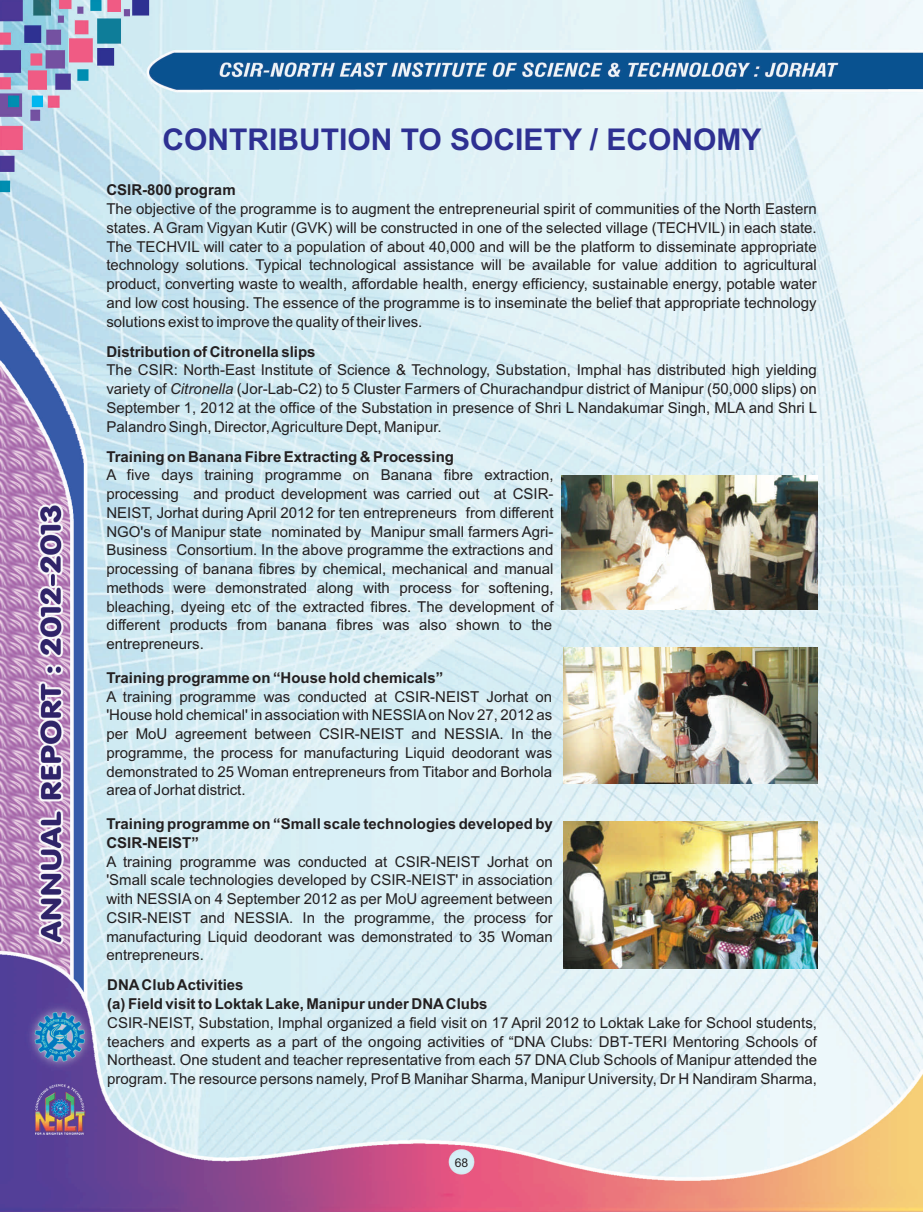
<style>
.page{position:relative;width:923px;height:1212px;background:#fff}
.page>*{position:absolute;margin:0;border:0;box-sizing:border-box;transform-origin:0 0}
.t1{font:700 30px "Arial";color:#2e3092}
.t2{font:15px/18.8px "Arial";color:#231f20;text-align:justify}
.t3{font:700 15px/18.8px "Arial";color:#231f20}
.t4{font:12.15px "Arial";color:#231f20}
.s1{font-style:italic}
</style>
<div class="page">
<img style="left:0;top:0;width:923px;height:1212px">
<img style="left:562px;top:476px;width:255px;height:134px">
<img style="left:563px;top:648px;width:254px;height:135px">
<img style="left:563px;top:821px;width:254px;height:148px">
<h1 class="t1" style="left:162px;top:128px;width:600px">CONTRIBUTION TO SOCIETY / ECONOMY</h1>
<p class="t3" style="left:106px;top:182px;width:131px">CSIR-800 program</p>
<p class="t2" style="left:106px;top:201px;width:712px">The objective of the programme is to augment the entrepreneurial spirit of communities of the North Eastern states. A Gram Vigyan Kutir (GVK) will be constructed in one of the selected village (TECHVIL) in each state.<br>The TECHVIL will cater to a population of about 40,000 and will be the platform to disseminate appropriate technology solutions. Typical technological assistance will be available for value addition to agricultural product, converting waste to wealth, affordable health, energy efficiency, sustainable energy, potable water and low cost housing. The essence of the programme is to inseminate the belief that appropriate technology solutions exist to improve the quality of their lives.</p>
<p class="t3" style="left:106px;top:343px;width:211px">Distribution of Citronella slips</p>
<p class="t2" style="left:106px;top:362px;width:712px">The CSIR: North-East Institute of Science &amp; Technology, Substation, Imphal has distributed high yielding variety of <span class="s1">Citronella</span> (Jor-Lab-C2) to 5 Cluster Farmers of Churachandpur district of Manipur (50,000 slips) on September 1, 2012 at the office of the Substation in presence of Shri L Nandakumar Singh, MLA and Shri L Palandro Singh, Director, Agriculture Dept, Manipur.</p>
<p class="t3" style="left:106px;top:448px;width:349px">Training on Banana Fibre Extracting &amp; Processing</p>
<p class="t2" style="left:106px;top:467px;width:449px">A five days training programme on Banana fibre extraction, processing and product development was carried out at CSIR-NEIST, Jorhat during April 2012 for ten entrepreneurs from different NGO's of Manipur state nominated by Manipur small farmers Agri-Business Consortium. In the above programme the extractions and processing of banana fibres by chemical, mechanical and manual methods were demonstrated along with process for softening, bleaching, dyeing etc of the extracted fibres. The development of different products from banana fibres was also shown to the entrepreneurs.</p>
<p class="t3" style="left:106px;top:669px;width:338px">Training programme on “House hold chemicals”</p>
<p class="t2" style="left:106px;top:688px;width:447px">A training programme was conducted at CSIR-NEIST Jorhat on 'House hold chemical' in association with NESSIAon Nov 27, 2012 as per MoU agreement between CSIR-NEIST and NESSIA. In the programme, the process for manufacturing Liquid deodorant was demonstrated to 25 Woman entrepreneurs from Titabor and Borhola area of Jorhat district.</p>
<p class="t3" style="left:106px;top:816px;width:448px">Training programme on “Small scale technologies developed by<br>CSIR-NEIST”</p>
<p class="t2" style="left:106px;top:853px;width:448px">A training programme was conducted at CSIR-NEIST Jorhat on 'Small scale technologies developed by CSIR-NEIST' in association with NESSIA on 4 September 2012 as per MoU agreement between CSIR-NEIST and NESSIA. In the programme, the process for manufacturing Liquid deodorant was demonstrated to 35 Woman entrepreneurs.</p>
<p class="t3" style="left:107px;top:977px;width:382px">DNAClub Activities<br>(a) Field visit to Loktak Lake, Manipur under DNAClubs</p>
<p class="t2" style="left:107px;top:1014px;width:711px">CSIR-NEIST, Substation, Imphal organized a field visit on 17 April 2012 to Loktak Lake for School students, teachers and experts as a part of the ongoing activities of “DNA Clubs: DBT-TERI Mentoring Schools of Northeast. One student and teacher representative from each 57 DNA Club Schools of Manipur attended the program. The resource persons namely, Prof B Manihar Sharma, Manipur University, Dr H Nandiram Sharma,</p>
<p class="t4" style="left:455px;top:1158px;width:15px">68</p>
</div>
